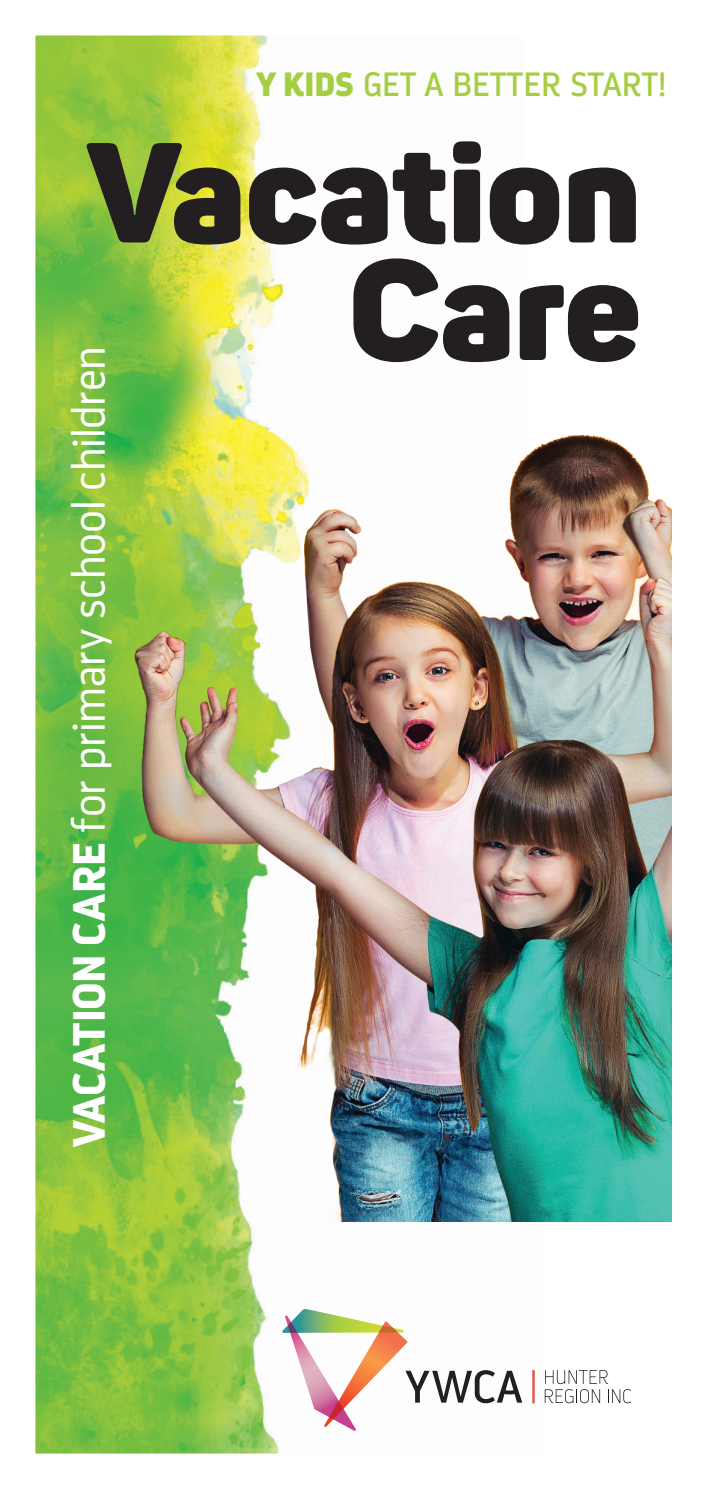
<style>
.page{position:relative;width:702px;height:1489px;background:#fff}
.page>*{position:absolute;margin:0;border:0;box-sizing:border-box;transform-origin:0 0}
.t1{font:900 140px/117.5px "Panton";color:#231f20;text-align:right}
.t2{font:300 45px "Darwin Pro";letter-spacing:-.005em;color:#fff}
.t3{font:33.5px "Darwin Pro";color:#a5ce43}
.s1{font-weight:900}
.s2{font-weight:700}
</style>
<div class="page">
<img style="left:35px;top:35px;width:511px;height:1418px">
<img style="left:111px;top:330px;width:560px;height:890px">
<svg style="left:282px;top:1308px;width:240px;height:122px"></svg>
<svg style="left:544px;top:1369px;width:87px;height:34px"></svg>
<hr style="left:532px;top:1369px;width:2px;height:34px;background:#e2594e">
<p class="t3" style="left:256px;top:62px;width:411px"><span class="s1">Y Kids</span> GET A BETTER START!</p>
<h1 class="t1" style="left:84px;top:132px;width:558px">Vacation<br>Care</h1>
<p class="t2" style="left:60px;top:1146px;width:802px;rotate:-90deg"><span class="s2">VACATION CARE</span> for primary school children</p>
</div>
